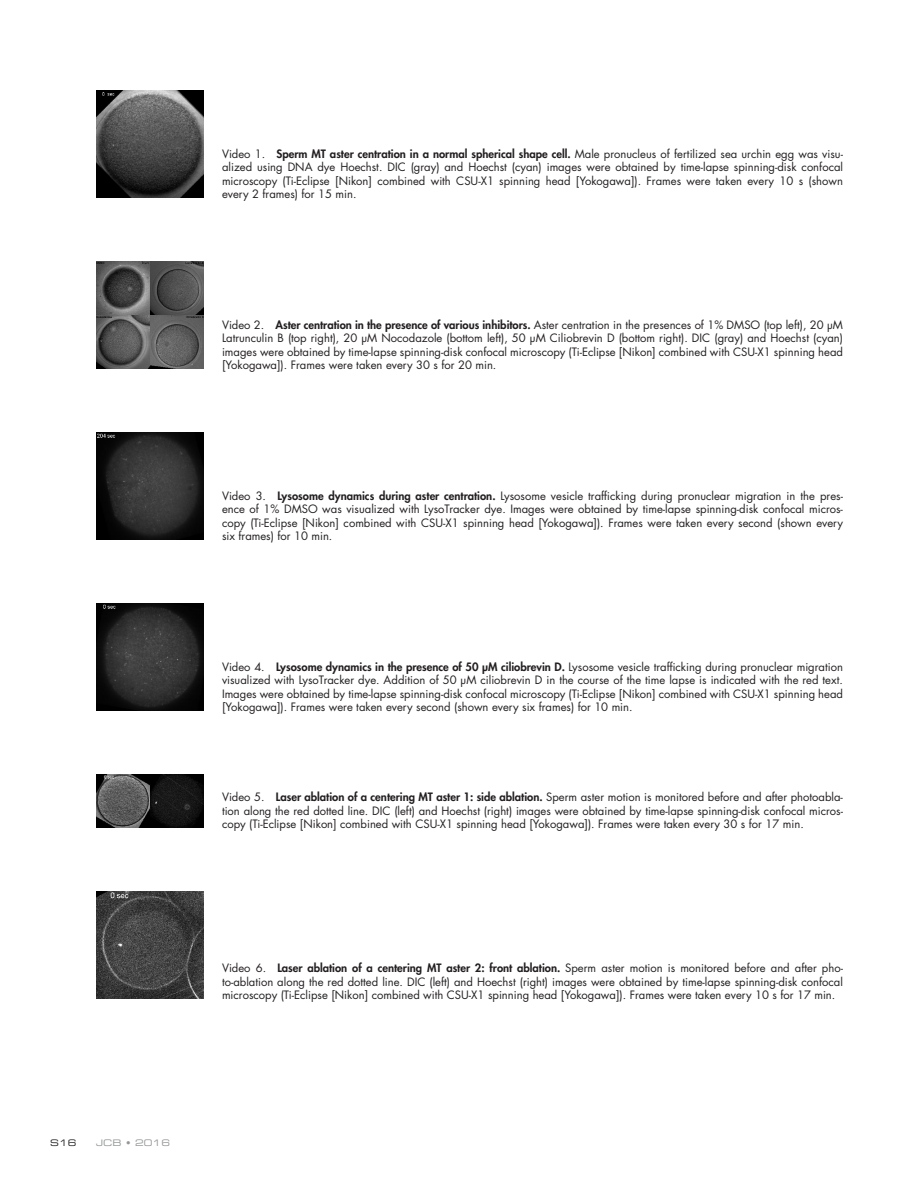
<style>
.page{position:relative;width:918px;height:1188px;background:#fff}
.page>*{position:absolute;margin:0;border:0;box-sizing:border-box;transform-origin:0 0}
.t1{font:11.25px/13.5px "Futura Std";color:#231f20;text-align:justify}
.t2{font:9px "Eurostile LT Std Ex 2";letter-spacing:.01em;color:#949698}
.t3{font:9px "Eurostile LT Std Ex 2";color:#231f20}
.s1{font-weight:800}
</style>
<div class="page">
<img style="left:96px;top:90px;width:108px;height:108px">
<img style="left:96px;top:261px;width:108px;height:108px">
<img style="left:96px;top:432px;width:108px;height:108px">
<img style="left:96px;top:603px;width:108px;height:108px">
<img style="left:96px;top:774px;width:108px;height:54px">
<img style="left:96px;top:891px;width:108px;height:108px">
<p class="t1" style="left:222px;top:147px;width:623px">Video 1. <span class="s1">Sperm MT aster centration in a normal spherical shape cell.</span> Male pronucleus of fertilized sea urchin egg was visu&shy;alized using DNA dye Hoechst. DIC (gray) and Hoechst (cyan) images were obtained by time-lapse spinning-disk confocal microscopy (Ti-Eclipse [Nikon] combined with CSU-X1 spinning head [Yokogawa]). Frames were taken every 10 s (shown every 2 frames) for 15 min.</p>
<p class="t1" style="left:222px;top:318px;width:623px">Video 2. <span class="s1">Aster centration in the presence of various inhibitors.</span> Aster centration in the presences of 1% DMSO (top left), 20 µM Latrunculin B (top right), 20 µM Nocodazole (bottom left), 50 µM Ciliobrevin D (bottom right). DIC (gray) and Hoechst (cyan) images were obtained by time-lapse spinning-disk confocal microscopy (Ti-Eclipse [Nikon] combined with CSU-X1 spinning head [Yokogawa]). Frames were taken every 30 s for 20 min.</p>
<p class="t1" style="left:222px;top:489px;width:623px">Video 3. <span class="s1">Lysosome dynamics during aster centration.</span> Lysosome vesicle trafficking during pronuclear migration in the pres&shy;ence of 1% DMSO was visualized with LysoTracker dye. Images were obtained by time-lapse spinning-disk confocal micros&shy;copy (Ti-Eclipse [Nikon] combined with CSU-X1 spinning head [Yokogawa]). Frames were taken every second (shown every six frames) for 10 min.</p>
<p class="t1" style="left:222px;top:660px;width:623px">Video 4. <span class="s1">Lysosome dynamics in the presence of 50 µM ciliobrevin D.</span> Lysosome vesicle trafficking during pronuclear migration visualized with LysoTracker dye. Addition of 50 µM ciliobrevin D in the course of the time lapse is indicated with the red text.<br>Images were obtained by time-lapse spinning-disk confocal microscopy (Ti-Eclipse [Nikon] combined with CSU-X1 spinning head [Yokogawa]). Frames were taken every second (shown every six frames) for 10 min.</p>
<p class="t1" style="left:222px;top:790px;width:623px">Video 5. <span class="s1">Laser ablation of a centering MT aster 1: side ablation.</span> Sperm aster motion is monitored before and after photoabla&shy;tion along the red dotted line. DIC (left) and Hoechst (right) images were obtained by time-lapse spinning-disk confocal micros&shy;copy (Ti-Eclipse [Nikon] combined with CSU-X1 spinning head [Yokogawa]). Frames were taken every 30 s for 17 min.</p>
<p class="t1" style="left:222px;top:961px;width:623px">Video 6. <span class="s1">Laser ablation of a centering MT aster 2: front ablation.</span> Sperm aster motion is monitored before and after pho&shy;to-ablation along the red dotted line. DIC (left) and Hoechst (right) images were obtained by time-lapse spinning-disk confocal microscopy (Ti-Eclipse [Nikon] combined with CSU-X1 spinning head [Yokogawa]). Frames were taken every 10 s for 17 min.</p>
<p class="t3" style="left:50px;top:1136px;width:28px">S16</p>
<p class="t2" style="left:96px;top:1136px;width:76px">JCB • 2016</p>
</div>
